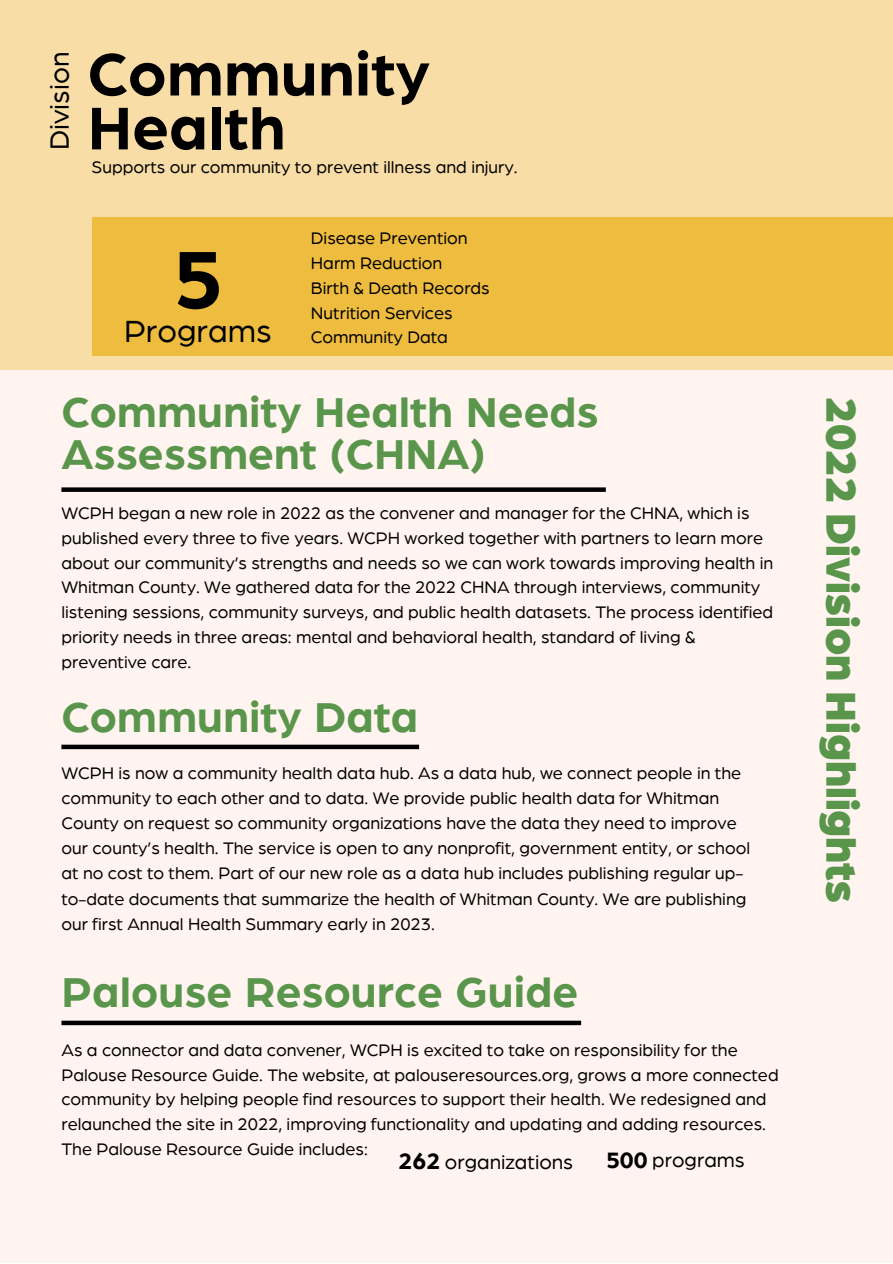
<style>
.page{position:relative;width:893px;height:1264px;background:#fff}
.page>*{position:absolute;margin:0;border:0;box-sizing:border-box;transform-origin:0 0}
.t1{font:700 86.85px "Arboria";color:#000}
.t2{font:700 64.05px/53.8px "Arboria";color:#000}
.t3{font:700 45px/42.8px "Arboria";color:#5a954c}
.t4{font:900 45px "Arboria";color:#5a954c}
.t5{font:33px "Arboria";color:#000}
.t6{font:28.5px "Arboria";color:#000}
.t7{font:21px "Arboria";color:#000}
.t8{font:18px/24.8px "Arboria";color:#000}
.s1{font-weight:700;font-size:24px}
</style>
<div class="page">
<div style="left:0;top:0;width:892px;height:1262px;background:#fff4ef"></div>
<div style="left:0;top:0;width:892px;height:370px;background:#f8dda7"></div>
<div style="left:92px;top:217px;width:800px;height:138px;background:#eebc3f"></div>
<div style="left:61px;top:487px;width:544px;height:5px;background:#000"></div>
<div style="left:61px;top:744px;width:358px;height:5px;background:#000"></div>
<div style="left:61px;top:1020px;width:520px;height:5px;background:#000"></div>
<h3 class="t6" style="left:46px;top:150px;width:100px;rotate:-90deg">Division</h3>
<h2 class="t2" style="left:88px;top:50px;width:344px">Community<br>Health</h2>
<p class="t8" style="left:92px;top:155px;width:427px">Supports our community to prevent illness and injury.</p>
<h1 class="t1" style="left:173px;top:239px;width:52px">5</h1>
<h3 class="t5" style="left:124px;top:315px;width:149px">Programs</h3>
<p class="t8" style="left:311px;top:226px;width:180px">Disease Prevention<br>Harm Reduction<br>Birth &amp; Death Records<br>Nutrition Services<br>Community Data</p>
<h3 class="t3" style="left:61px;top:392px;width:538px">Community Health Needs<br>Assessment (CHNA)</h3>
<p class="t8" style="left:61px;top:501px;width:713px">WCPH began a new role in 2022 as the convener and manager for the CHNA, which is published every three to five years. WCPH worked together with partners to learn more about our community’s strengths and needs so we can work towards improving health in Whitman County. We gathered data for the 2022 CHNA through interviews, community listening sessions, community surveys, and public health datasets. The process identified priority needs in three areas: mental and behavioral health, standard of living &amp; preventive care.</p>
<h3 class="t3" style="left:61px;top:697px;width:358px">Community Data</h3>
<p class="t8" style="left:61px;top:761px;width:690px">WCPH is now a community health data hub. As a data hub, we connect people in the community to each other and to data. We provide public health data for Whitman County on request so community organizations have the data they need to improve our county’s health. The service is open to any nonprofit, government entity, or school at no cost to them. Part of our new role as a data hub includes publishing regular up&shy;to-date documents that summarize the health of Whitman County. We are publishing our first Annual Health Summary early in 2023.</p>
<h3 class="t3" style="left:61px;top:971px;width:518px">Palouse Resource Guide</h3>
<p class="t8" style="left:61px;top:1038px;width:718px">As a connector and data convener, WCPH is excited to take on responsibility for the Palouse Resource Guide. The website, at palouseresources.org, grows a more connected community by helping people find resources to support their health. We redesigned and relaunched the site in 2022, improving functionality and updating and adding resources.<br>The Palouse Resource Guide includes:</p>
<p class="t7" style="left:398px;top:1152px;width:176px"><span class="s1">262</span> organizations</p>
<p class="t7" style="left:606px;top:1150px;width:140px"><span class="s1">500</span> programs</p>
<h3 class="t4" style="left:862px;top:397px;width:507px;rotate:90deg">2022 Division Highlights</h3>
</div>
